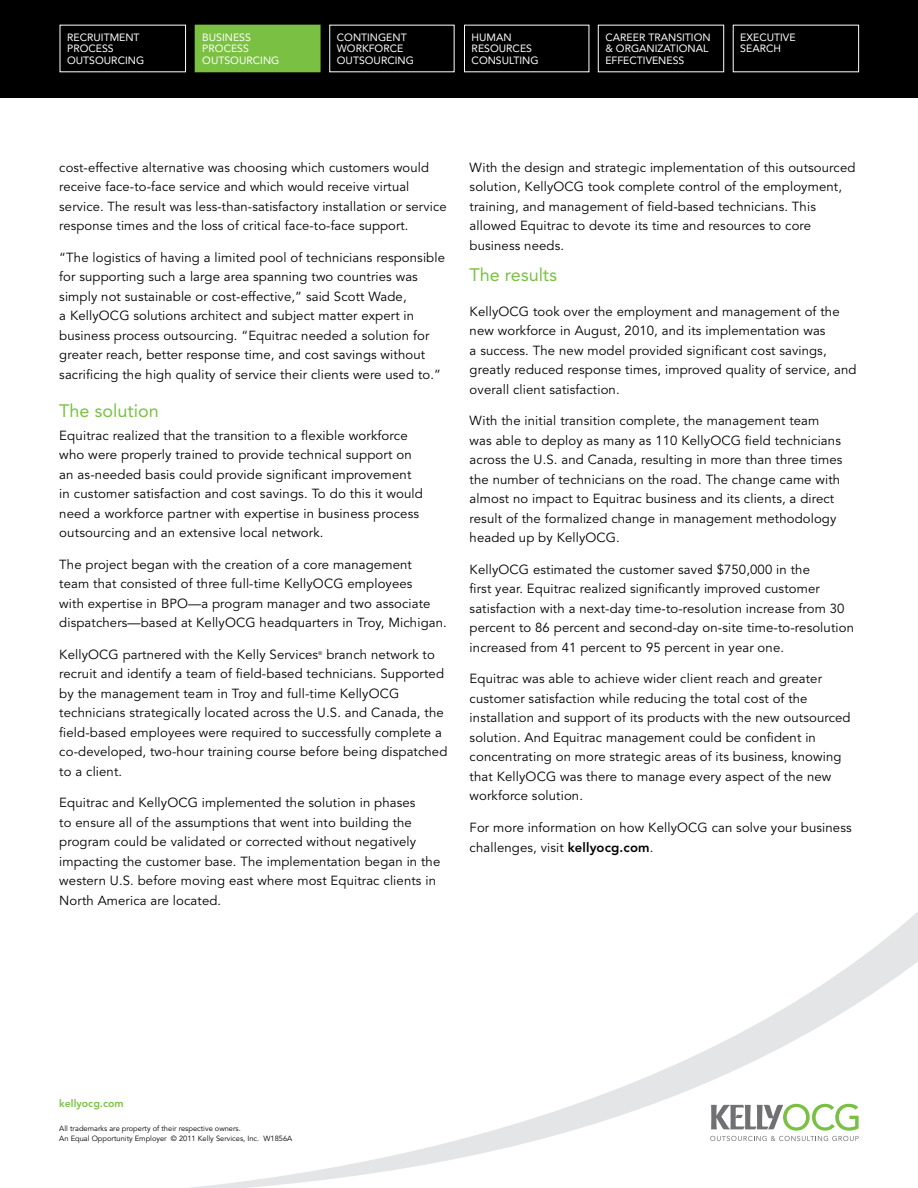
<style>
.page{position:relative;width:918px;height:1188px;background:#fff}
.page>*{position:absolute;margin:0;border:0;box-sizing:border-box;transform-origin:0 0}
.t1{font:18px "Avenir LT Std";color:#7ac143}
.t2{font:13.2px/19.5px "Avenir LT Std";letter-spacing:.01em;color:#000}
.t3{font:10.5px/11.2px "Avenir LT Std";color:#fff}
.t4{font:800 10.5px "Avenir LT Std";color:#7ac143}
.t5{font:7.5px/10.5px "Avenir LT Std";color:#000}
.t6{font:5.25px "Avenir LT Std";color:#000}
.s1{font-weight:800}
</style>
<div class="page">
<div style="left:0;top:0;width:918px;height:97px;background:#000"></div>
<div style="left:195px;top:25px;width:125px;height:47px;background:#7ac143"></div>
<svg style="left:190px;top:912px;width:728px;height:276px"></svg>
<p class="t3" style="left:67px;top:32px;width:21px">RECRU</p>
<p class="t3" style="left:101px;top:32px;width:38px">ITMENT</p>
<p class="t3" style="left:67px;top:43px;width:8px">PROC</p>
<p class="t3" style="left:96px;top:43px;width:13px">ESS</p>
<p class="t3" style="left:67px;top:55px;width:9px">OUTSOURC</p>
<p class="t3" style="left:125px;top:55px;width:19px">ING</p>
<p class="t3" style="left:202px;top:32px;width:8px">BUS</p>
<p class="t3" style="left:222px;top:32px;width:24px">INESS</p>
<p class="t3" style="left:202px;top:43px;width:8px">PROC</p>
<p class="t3" style="left:231px;top:43px;width:13px">ESS</p>
<p class="t3" style="left:202px;top:55px;width:9px">OUTSOURC</p>
<p class="t3" style="left:260px;top:55px;width:19px">ING</p>
<p class="t3" style="left:337px;top:32px;width:69px">CONTING ENT<br>WORK</p>
<p class="t3" style="left:369px;top:43px;width:15px">FORC</p>
<p class="t3" style="left:397px;top:43px;width:8px">E</p>
<p class="t3" style="left:337px;top:55px;width:9px">OUTSOURC</p>
<p class="t3" style="left:395px;top:55px;width:19px">ING</p>
<p class="t3" style="left:472px;top:43px;width:67px;text-indent:48px">ES<br>CONSU LTING</p>
<p class="t3" style="left:605px;top:32px;width:107px">CAREER TRANSITION &amp; ORGANIZATIO NAL<br>EFFECTIVENESS</p>
<p class="t3" style="left:740px;top:32px;width:27px">EXECUT</p>
<p class="t3" style="left:780px;top:32px;width:17px">IVE</p>
<p class="t3" style="left:472px;top:32px;width:42px">HU MAN<br>RESOURC</p>
<p class="t3" style="left:740px;top:43px;width:27px">SEARCH</p>
<p class="t2" style="left:59px;top:158px;width:389px">cost-effective alternative was choosing which customers would receive face-to-face service and which would receive virtual service. The result was less-than-satisfactory installation or service response times and the loss of critical face-to-face support.</p>
<p class="t2" style="left:59px;top:248px;width:387px">“The logistics of having a limited pool of technicians responsible for supporting such a large area spanning two countries was simply not sustainable or cost-effective,” said Scott Wade,<br>a KellyOCG solutions architect and subject matter expert in business process outsourcing. “Equitrac needed a solution for greater reach, better response time, and cost savings without sacrificing the high quality of service their clients were used to.”</p>
<h1 class="t1" style="left:59px;top:400px;width:101px">THE SOLUTION</h1>
<p class="t2" style="left:59px;top:426px;width:365px">Equitrac realized that the transition to a flexible workforce who were properly trained to provide technical support on an as-needed basis could provide significant improvement in customer satisfaction and cost savings. To do this it would need a workforce partner with expertise in business process outsourcing and an extensive local network.</p>
<p class="t2" style="left:59px;top:555px;width:389px">The project began with the creation of a core management<br>team that consisted of three full-time KellyOCG employees<br>with expertise in BPO—a program manager and two associate dispatchers—based at KellyOCG headquarters in Troy, Michigan.</p>
<p class="t2" style="left:59px;top:645px;width:260px">KellyOCG partnered with the Kelly Services</p>
<p class="t6" style="left:318px;top:650px;width:6px">®</p>
<p class="t2" style="left:59px;top:645px;width:390px;text-indent:267px">branch network to recruit and identify a team of field-based technicians. Supported by the management team in Troy and full-time KellyOCG technicians strategically located across the U.S. and Canada, the field-based employees were required to successfully complete a co-developed, two-hour training course before being dispatched to a client.</p>
<p class="t2" style="left:59px;top:793px;width:383px">Equitrac and KellyOCG implemented the solution in phases<br>to ensure all of the assumptions that went into building the program could be validated or corrected without negatively impacting the customer base. The implementation began in the western U.S. before moving east where most Equitrac clients in North America are located.</p>
<p class="t2" style="left:470px;top:158px;width:387px">With the design and strategic implementation of this outsourced solution, KellyOCG took complete control of the employment, training, and management of field-based technicians. This allowed Equitrac to devote its time and resources to core business needs.</p>
<h1 class="t1" style="left:470px;top:265px;width:89px">THE RESULTS</h1>
<p class="t2" style="left:470px;top:302px;width:388px">KellyOCG took over the employment and management of the new workforce in August, 2010, and its implementation was<br>a success. The new model provided significant cost savings, greatly reduced response times, improved quality of service, and overall client satisfaction.</p>
<p class="t2" style="left:470px;top:412px;width:374px">With the initial transition complete, the management team was able to deploy as many as 110 KellyOCG field technicians across the U.S. and Canada, resulting in more than three times the number of technicians on the road. The change came with almost no impact to Equitrac business and its clients, a direct result of the formalized change in management methodology headed up by KellyOCG.</p>
<p class="t2" style="left:470px;top:560px;width:386px">KellyOCG estimated the customer saved $750,000 in the<br>first year. Equitrac realized significantly improved customer satisfaction with a next-day time-to-resolution increase from 30 percent to 86 percent and second-day on-site time-to-resolution increased from 41 percent to 95 percent in year one.</p>
<p class="t2" style="left:470px;top:670px;width:383px">Equitrac was able to achieve wider client reach and greater customer satisfaction while reducing the total cost of the installation and support of its products with the new outsourced solution. And Equitrac management could be confident in concentrating on more strategic areas of its business, knowing that KellyOCG was there to manage every aspect of the new workforce solution.</p>
<p class="t2" style="left:470px;top:818px;width:384px">For more information on how KellyOCG can solve your business challenges, visit <span class="s1">kellyocg.com</span>.</p>
<p class="t4" style="left:59px;top:1097px;width:66px">kellyocg.com</p>
<p class="t5" style="left:59px;top:1123px;width:235px">All trademarks are property of their respective owners.<br>An Equal Opportunity Employer © 2011 Kelly Services, Inc. W1856A</p>
</div>
